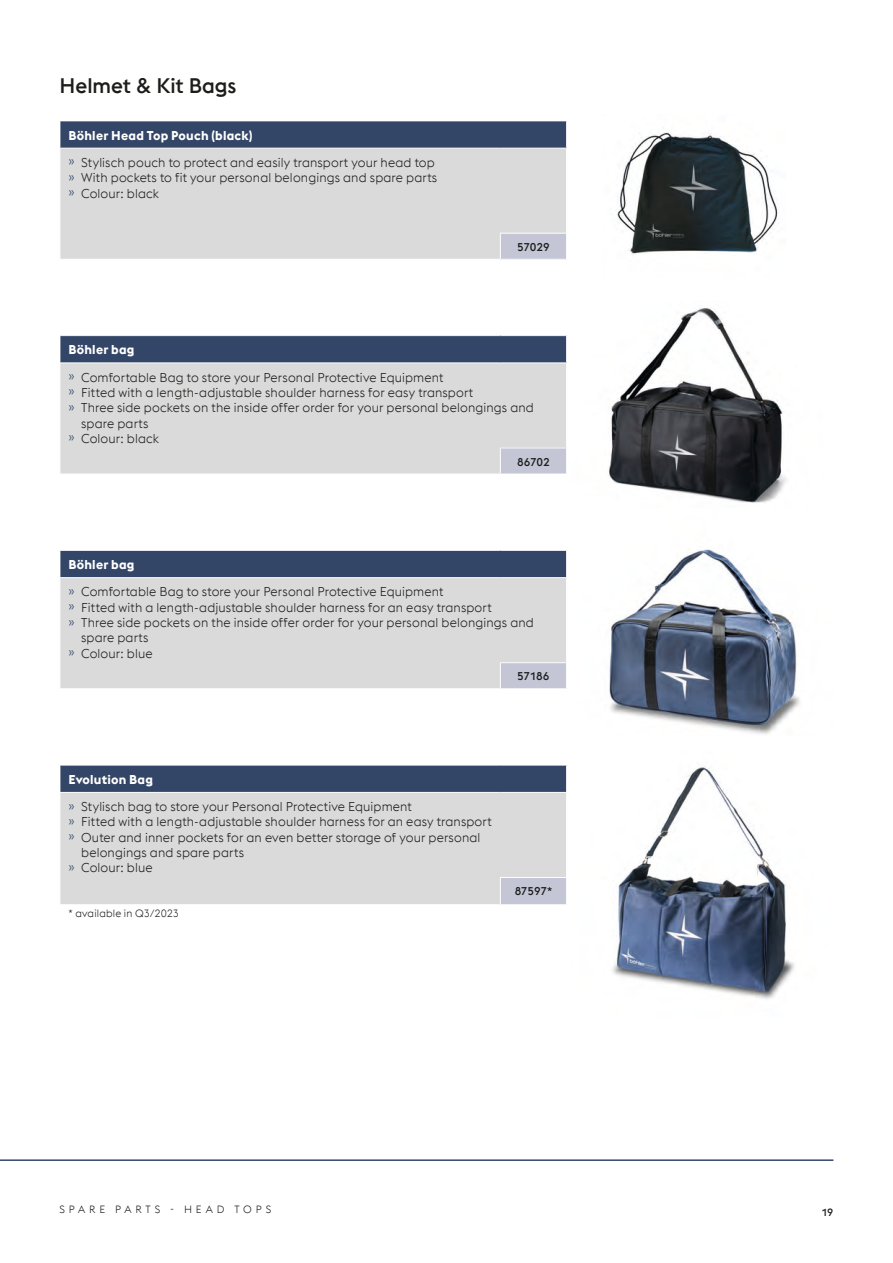
<style>
.page{position:relative;width:893px;height:1263px;background:#fff}
.page>*{position:absolute;margin:0;border:0;box-sizing:border-box;transform-origin:0 0}
.t1{font:500 21px "voestalpine";color:#1d1d1b}
.t2{font:300 12.75px/27.3px "voestalpine";letter-spacing:.01em;color:#1d1d1b}
.t3{font:500 11.25px "voestalpine";letter-spacing:-.02em;color:#1d1d1b}
.t4{font:300 10.5px "voestalpine";letter-spacing:.015em;color:#1d1d1b}
.t5{font:500 10.5px "voestalpine";color:#1d1d1b}
.s1{font-weight:700;color:#fff}
.s2{color:#334668}
</style>
<div class="page">
<hr style="left:0;top:1159px;width:833px;height:2px;background:#334668">
<img style="left:616px;top:131px;width:162px;height:124px">
<img style="left:609px;top:549px;width:191px;height:185px">
<img style="left:612px;top:765px;width:183px;height:234px">
<img style="left:609px;top:308px;width:178px;height:195px">
<div style="left:60px;top:121px;width:507px;height:27px;background:#334668"></div>
<div style="left:61px;top:149px;width:505px;height:110px;background:#dadada"></div>
<div style="left:500px;top:233px;width:67px;height:26px;background:#c4c6d6"></div>
<svg style="left:60px;top:121px;width:1px;height:27px"></svg>
<svg style="left:566px;top:121px;width:1px;height:27px"></svg>
<svg style="left:60px;top:233px;width:1px;height:26px"></svg>
<hr style="left:500px;top:233px;width:67px;height:1px;background:#fff">
<svg style="left:500px;top:234px;width:1px;height:25px"></svg>
<svg style="left:566px;top:234px;width:1px;height:25px"></svg>
<div style="left:60px;top:336px;width:507px;height:27px;background:#334668"></div>
<div style="left:61px;top:363px;width:505px;height:111px;background:#dadada"></div>
<div style="left:500px;top:448px;width:67px;height:26px;background:#c4c6d6"></div>
<svg style="left:60px;top:336px;width:1px;height:26px"></svg>
<svg style="left:566px;top:336px;width:1px;height:26px"></svg>
<hr style="left:60px;top:362px;width:440px;height:1px;background:#fff">
<hr style="left:500px;top:362px;width:67px;height:1px;background:#fff">
<svg style="left:60px;top:448px;width:1px;height:26px"></svg>
<hr style="left:500px;top:448px;width:67px;height:1px;background:#fff">
<svg style="left:500px;top:448px;width:1px;height:26px"></svg>
<svg style="left:566px;top:448px;width:1px;height:26px"></svg>
<div style="left:60px;top:550px;width:507px;height:28px;background:#334668"></div>
<div style="left:61px;top:578px;width:505px;height:110px;background:#dadada"></div>
<div style="left:500px;top:663px;width:67px;height:26px;background:#c4c6d6"></div>
<hr style="left:60px;top:550px;width:440px;height:1px;background:#fff">
<svg style="left:60px;top:551px;width:1px;height:26px"></svg>
<hr style="left:500px;top:550px;width:67px;height:1px;background:#fff">
<svg style="left:566px;top:551px;width:1px;height:26px"></svg>
<hr style="left:60px;top:577px;width:440px;height:1px;background:#fff">
<hr style="left:500px;top:577px;width:67px;height:1px;background:#fff">
<svg style="left:60px;top:663px;width:1px;height:25px"></svg>
<hr style="left:500px;top:662px;width:67px;height:1px;background:#fff">
<svg style="left:500px;top:663px;width:1px;height:25px"></svg>
<svg style="left:566px;top:663px;width:1px;height:25px"></svg>
<hr style="left:500px;top:688px;width:67px;height:1px;background:#fff">
<div style="left:60px;top:765px;width:507px;height:27px;background:#334668"></div>
<div style="left:61px;top:793px;width:505px;height:111px;background:#dadada"></div>
<div style="left:500px;top:877px;width:67px;height:28px;background:#c4c6d6"></div>
<hr style="left:60px;top:765px;width:440px;height:1px;background:#fff">
<svg style="left:60px;top:765px;width:1px;height:27px"></svg>
<hr style="left:500px;top:765px;width:67px;height:1px;background:#fff">
<svg style="left:566px;top:765px;width:1px;height:27px"></svg>
<svg style="left:60px;top:877px;width:1px;height:27px"></svg>
<hr style="left:500px;top:877px;width:67px;height:1px;background:#fff">
<svg style="left:500px;top:878px;width:1px;height:26px"></svg>
<svg style="left:566px;top:878px;width:1px;height:26px"></svg>
<hr style="left:500px;top:904px;width:67px;height:1px;background:#fff">
<h1 class="t1" style="left:60px;top:73px;width:178px">Helmet &amp; Kit Bags</h1>
<p class="t2" style="left:68px;top:122px;width:368px"><span class="s1">Böhler Head Top Pouch (black)<br></span><span class="s2">»</span> Stylisch pouch to protect and easily transport your head top</p>
<p class="t2" style="left:68px;top:170px;width:370px;line-height:15.3px"><span class="s2">»</span> With pockets to fit your personal belongings and spare parts <span class="s2">»</span> Colour: black</p>
<p class="t3" style="left:517px;top:240px;width:34px">57029</p>
<p class="t2" style="left:68px;top:336px;width:377px"><span class="s1">Böhler bag<br></span><span class="s2">»</span> Comfortable Bag to store your Personal Protective Equipment</p>
<p class="t2" style="left:68px;top:379px;width:406px"><span class="s2">»</span> Fitted with a length-adjustable shoulder harness for easy transport</p>
<p class="t2" style="left:68px;top:394px;width:467px"><span class="s2">»</span> Three side pockets on the inside offer order for your personal belongings and</p>
<p class="t2" style="left:81px;top:409px;width:69px">spare parts</p>
<p class="t2" style="left:68px;top:425px;width:92px"><span class="s2">»</span> Colour: black</p>
<p class="t3" style="left:517px;top:455px;width:34px">86702</p>
<p class="t2" style="left:68px;top:551px;width:377px"><span class="s1">Böhler bag<br></span><span class="s2">»</span> Comfortable Bag to store your Personal Protective Equipment</p>
<p class="t2" style="left:68px;top:594px;width:425px"><span class="s2">»</span> Fitted with a length-adjustable shoulder harness for an easy transport</p>
<p class="t2" style="left:68px;top:609px;width:467px"><span class="s2">»</span> Three side pockets on the inside offer order for your personal belongings and</p>
<p class="t2" style="left:81px;top:624px;width:69px">spare parts</p>
<p class="t2" style="left:68px;top:639px;width:86px"><span class="s2">»</span> Colour: blue</p>
<p class="t3" style="left:517px;top:669px;width:34px">57186</p>
<p class="t2" style="left:68px;top:766px;width:345px"><span class="s1">Evolution Bag<br></span><span class="s2">»</span> Stylisch bag to store your Personal Protective Equipment</p>
<p class="t2" style="left:68px;top:808px;width:425px"><span class="s2">»</span> Fitted with a length-adjustable shoulder harness for an easy transport</p>
<p class="t2" style="left:68px;top:824px;width:413px"><span class="s2">»</span> Outer and inner pockets for an even better storage of your personal</p>
<p class="t2" style="left:81px;top:839px;width:164px">belongings and spare parts</p>
<p class="t2" style="left:68px;top:854px;width:86px"><span class="s2">»</span> Colour: blue</p>
<p class="t4" style="left:68px;top:908px;width:112px">* available in Q3/2023</p>
<p class="t3" style="left:515px;top:884px;width:39px">87597*</p>
<p class="t4" style="left:60px;top:1203px;width:12px">S pare</p>
<p class="t4" style="left:115px;top:1203px;width:13px">P arts</p>
<p class="t4" style="left:170px;top:1203px;width:25px">- head</p>
<p class="t4" style="left:235px;top:1203px;width:11px">tops</p>
<p class="t5" style="left:821px;top:1206px;width:14px">19</p>
</div>
